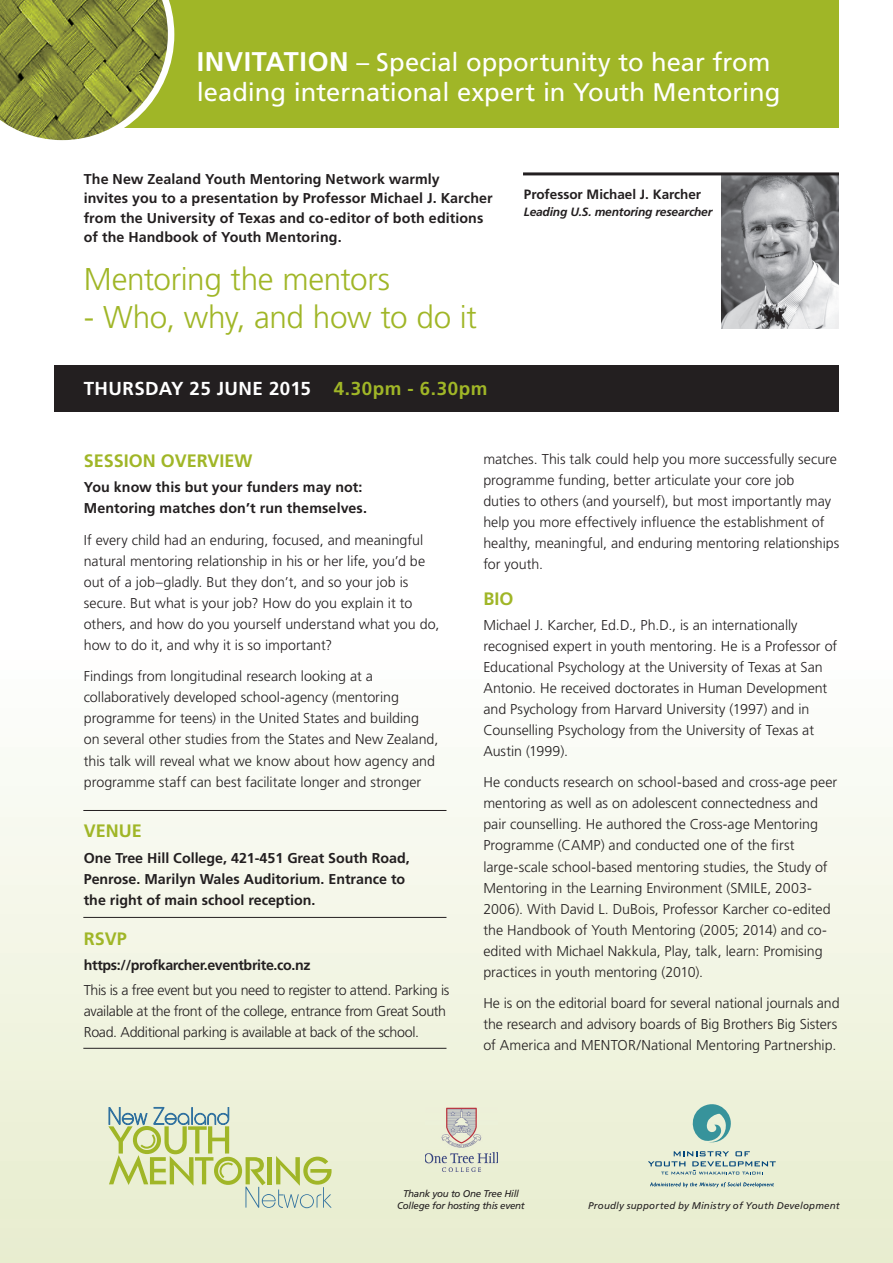
<style>
.page{position:relative;width:893px;height:1263px;background:#fff}
.page>*{position:absolute;margin:0;border:0;box-sizing:border-box;transform-origin:0 0}
.t1{font:300 31.5px "Frutiger";letter-spacing:-.015em;color:#a0b627}
.t2{font:25.5px/30px "Frutiger";color:#fff}
.t3{font:700 18.75px "Frutiger";letter-spacing:.025em;color:#fff}
.t4{font:700 18px "Frutiger";color:#a0b627}
.t5{font:300 14.25px/21px "Frutiger";color:#231f20}
.t6{font:700 14.25px/21px "Frutiger";color:#231f20}
.t7{font:300 14.25px/21px "Frutiger";letter-spacing:-.025em;color:#231f20}
.t8{font:700 14.25px "Frutiger";letter-spacing:-.025em;color:#231f20}
.t9{font:700 13.5px "Frutiger";color:#231f20}
.t10{font:italic 700 12px "Frutiger";letter-spacing:-.015em;color:#231f20}
.t11{font:italic 9.75px/12px "Frutiger";letter-spacing:-.025em;color:#231f20;text-align:center}
.t12{font:italic 9.75px "Frutiger";letter-spacing:.02em;color:#231f20}
.s1{font-weight:700;font-size:27px}
.s2{color:#a0b627}
</style>
<div class="page">
<svg style="left:0;top:757px;width:893px;height:506px"></svg>
<div style="left:54px;top:0;width:785px;height:128px;background:#a0b627"></div>
<img style="left:722px;top:175px;width:117px;height:153px">
<hr style="left:523px;top:172px;width:316px;height:3px;background:#231f20">
<hr style="left:83px;top:917px;width:363px;height:1px;background:#231f20">
<hr style="left:83px;top:810px;width:363px;height:1px;background:#231f20">
<hr style="left:83px;top:1048px;width:363px;height:1px;background:#231f20">
<div style="left:54px;top:365px;width:785px;height:46px;background:#231f20"></div>
<svg style="left:108px;top:1107px;width:224px;height:101px;background:#d6e0b6"></svg>
<svg style="left:690px;top:1099px;width:44px;height:45px;background:#9ec8bd"></svg>
<svg style="left:650px;top:1182px;width:124px;height:5px"></svg>
<svg style="left:648px;top:1151px;width:127px;height:23px;background:#c4d3c5"></svg>
<img style="left:425px;top:1107px;width:73px;height:65px">
<svg style="left:0;top:0;width:174px;height:141px;background:#959c4b"></svg>
<h2 class="t2" style="left:197px;top:47px;width:585px"><span class="s1">INVITATION</span> – Special opportunity to hear from leading international expert in Youth Mentoring</h2>
<p class="t6" style="left:84px;top:169px;width:410px;line-height:19.5px">The New Zealand Youth Mentoring Network warmly<br>invites you to a presentation by Professor Michael J. Karcher from the University of Texas and co-editor of both editions of the Handbook of Youth Mentoring.</p>
<h1 class="t1" style="left:84px;top:261px;width:308px">Mentoring the mentors</h1>
<h1 class="t1" style="left:84px;top:299px;width:395px">- Who, why, and how to do it</h1>
<h3 class="t3" style="left:84px;top:378px;width:405px">THURSDAY 25 JUNE 2015 <span class="s2">4.30pm - 6.30pm</span></h3>
<p class="t9" style="left:524px;top:186px;width:179px">Professor Michael J. Karcher</p>
<p class="t10" style="left:524px;top:204px;width:190px">Leading U.S. mentoring researcher</p>
<p class="t4" style="left:84px;top:450px;width:170px">SESSION OVERVIEW</p>
<p class="t6" style="left:84px;top:477px;width:285px">You know this but your funders may not:<br>Mentoring matches don’t run themselves.</p>
<p class="t5" style="left:84px;top:529px;width:357px">If every child had an enduring, focused, and meaningful natural mentoring relationship in his or her life, you’d be out of a job–gladly. But they don’t, and so your job is secure. But what is your job? How do you explain it to others, and how do you yourself understand what you do, how to do it, and why it is so important?</p>
<p class="t5" style="left:84px;top:666px;width:356px">Findings from longitudinal research looking at a collaboratively developed school-agency (mentoring programme for teens) in the United States and building on several other studies from the States and New Zealand, this talk will reveal what we know about how agency and programme staff can best facilitate longer and stronger</p>
<p class="t4" style="left:84px;top:820px;width:60px">VENUE</p>
<p class="t6" style="left:84px;top:847px;width:328px">One Tree Hill College, 421-451 Great South Road,<br>Penrose. Marilyn Wales Auditorium. Entrance to the right of main school reception.</p>
<p class="t4" style="left:84px;top:928px;width:45px">RSVP</p>
<p class="t8" style="left:84px;top:956px;width:228px">https://profkarcher.eventbrite.co.nz</p>
<p class="t7" style="left:84px;top:980px;width:367px">This is a free event but you need to register to attend. Parking is available at the front of the college, entrance from Great South<br>Road. Additional parking is available at back of the school.</p>
<p class="t5" style="left:483px;top:449px;width:358px">matches. This talk could help you more successfully secure programme funding, better articulate your core job<br>duties to others (and yourself), but most importantly may help you more effectively influence the establishment of healthy, meaningful, and enduring mentoring relationships for youth.</p>
<p class="t4" style="left:483px;top:588px;width:32px">BIO</p>
<p class="t5" style="left:483px;top:615px;width:355px">Michael J. Karcher, Ed.D., Ph.D., is an internationally recognised expert in youth mentoring. He is a Professor of Educational Psychology at the University of Texas at San Antonio. He received doctorates in Human Development and Psychology from Harvard University (1997) and in Counselling Psychology from the University of Texas at Austin (1999).</p>
<p class="t5" style="left:483px;top:772px;width:355px">He conducts research on school-based and cross-age peer mentoring as well as on adolescent connectedness and pair counselling. He authored the Cross-age Mentoring Programme (CAMP) and conducted one of the first large-scale school-based mentoring studies, the Study of Mentoring in the Learning Environment (SMILE, 2003- 2006). With David L. DuBois, Professor Karcher co-edited the Handbook of Youth Mentoring (2005; 2014) and co&shy;edited with Michael Nakkula, Play, talk, learn: Promising practices in youth mentoring (2010).</p>
<p class="t5" style="left:483px;top:992px;width:358px">He is on the editorial board for several national journals and the research and advisory boards of Big Brothers Big Sisters of America and MENTOR/National Mentoring Partnership.</p>
<p class="t11" style="left:397px;top:1187px;width:129px">Thank you to One Tree Hill<br>College for hosting this event</p>
<p class="t12" style="left:588px;top:1200px;width:253px">Proudly supported by Ministry of Youth Development</p>
</div>
